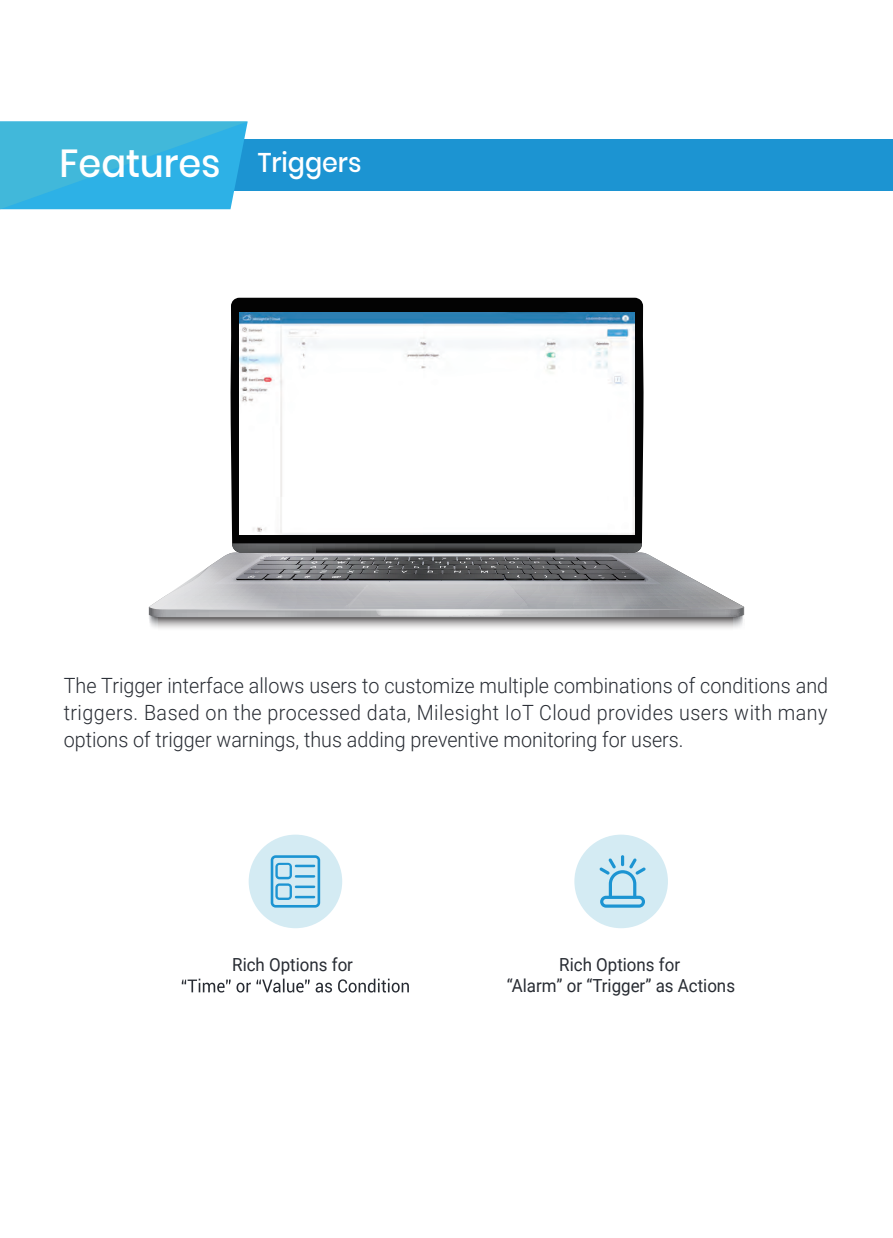
<style>
.page{position:relative;width:893px;height:1238px;background:#fff}
.page>*{position:absolute;margin:0;border:0;box-sizing:border-box;transform-origin:0 0}
.t1{font:500 39px "Poppins";color:#fff;scale:.94 1}
.t2{font:300 21px/27px "Roboto";color:#282c33;text-align:justify;scale:.94 1}
.t3{font:18px/21.6px "Roboto";color:#282c33;text-align:center;scale:.94 1}
.s1{font-size:27px}
</style>
<div class="page">
<div style="left:249px;top:834px;width:93px;height:94px;background:#d4ebf3;border-radius:50%"></div>
<svg style="left:182px;top:978px;width:227px;height:14px"></svg>
<div style="left:574px;top:834px;width:94px;height:94px;background:#d4ebf3;border-radius:50%"></div>
<svg style="left:599px;top:855px;width:47px;height:52px"></svg>
<svg style="left:271px;top:855px;width:49px;height:52px"></svg>
<svg style="left:149px;top:617px;width:594px;height:12px;background:#b7b5b6"></svg>
<svg style="left:230px;top:298px;width:414px;height:245px;background:#161616"></svg>
<svg style="left:149px;top:543px;width:595px;height:74px"></svg>
<img style="left:239px;top:312px;width:396px;height:222px">
<div style="left:0;top:140px;width:893px;height:51px;background:#1c94d2"></div>
<svg style="left:0;top:121px;width:248px;height:88px;background:#3ab5e0"></svg>
<h1 class="t1" style="left:60px;top:141px;width:323px">Features <span class="s1">Triggers</span></h1>
<p class="t2" style="left:64px;top:671px;width:815px">The Trigger interface allows users to customize multiple combinations of conditions and triggers. Based on the processed data, Milesight IoT Cloud provides users with many options of trigger warnings, thus adding preventive monitoring for users.</p>
<p class="t3" style="left:232px;top:952px;width:130px">Rich Options for</p>
<p class="t3" style="left:507px;top:952px;width:244px">Rich Options for<br>“Alarm” or “Trigger” as Actions</p>
</div>
